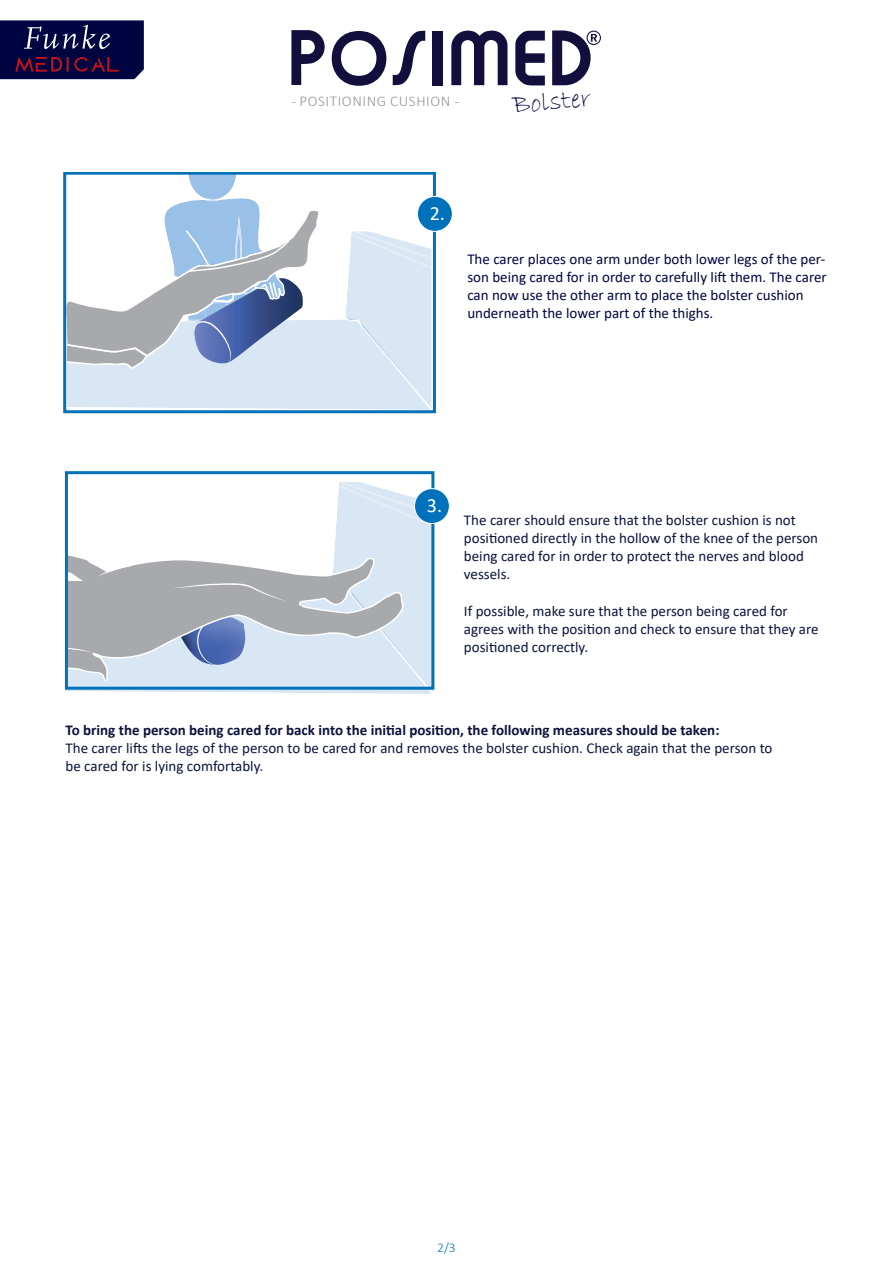
<style>
.page{position:relative;width:893px;height:1263px;background:#fff}
.page>*{position:absolute;margin:0;border:0;box-sizing:border-box;transform-origin:0 0}
.t1{font:27px "Bradley Hand ITC";color:#000541}
.t2{font:20.1px "Calibri";color:#fff}
.t3{font:15px/18px "Calibri";color:#0b133c}
.t4{font:15px/18px "Calibri";color:#000541}
.t5{font:700 15px "Calibri";color:#0b133c}
.t6{font:300 15px "Calibri";letter-spacing:.04em;color:#939598}
.t7{font:300 13.5px "Calibri";color:#0072bc}
</style>
<div class="page">
<svg style="left:0;top:20px;width:144px;height:59px;background:#181349"></svg>
<svg style="left:64px;top:173px;width:372px;height:240px"></svg>
<svg style="left:140px;top:682px;width:190px;height:11px"></svg>
<svg style="left:330px;top:480px;width:105px;height:214px;background:#dce9f5"></svg>
<svg style="left:140px;top:539px;width:263px;height:142px;fill:#d9e7f5"></svg>
<svg style="left:153px;top:573px;width:150px;height:93px;background:#a9b1c1"></svg>
<svg style="left:64px;top:471px;width:76px;height:221px"></svg>
<div style="left:417px;top:196px;width:35px;height:35px;background:#0072bc;border-radius:50%"></div>
<div style="left:417px;top:196px;width:36px;height:36px;border:1px solid #fff;border-radius:50%"></div>
<div style="left:65px;top:471px;width:369px;height:219px;border:3px solid #0072bc"></div>
<div style="left:414px;top:489px;width:35px;height:34px;background:#0072bc;border-radius:50%"></div>
<div style="left:414px;top:488px;width:36px;height:36px;border:1px solid #fff;border-radius:50%"></div>
<svg style="left:291px;top:30px;width:34px;height:55px"></svg>
<svg style="left:332px;top:31px;width:54px;height:55px"></svg>
<svg style="left:393px;top:31px;width:32px;height:54px"></svg>
<div style="left:432px;top:31px;width:10px;height:55px;background:#120f3d"></div>
<svg style="left:451px;top:31px;width:56px;height:54px"></svg>
<svg style="left:515px;top:31px;width:30px;height:54px"></svg>
<svg style="left:552px;top:31px;width:49px;height:54px"></svg>
<p class="t6" style="left:291px;top:91px;width:169px">- POSITIONING CUSHION -</p>
<h1 class="t1" style="left:511px;top:88px;width:80px;rotate:-6deg">Bolster</h1>
<h2 class="t2" style="left:430px;top:199px;width:17px">2.</h2>
<p class="t4" style="left:467px;top:249px;width:361px">The carer places one arm under both lower legs of the per&shy;son being cared for in order to carefully lift them. The carer can now use the other arm to place the bolster cushion underneath the lower part of the thighs.</p>
<h2 class="t2" style="left:427px;top:491px;width:17px">3.</h2>
<p class="t3" style="left:464px;top:511px;width:356px">The carer should ensure that the bolster cushion is not positioned directly in the hollow of the knee of the person being cared for in order to protect the nerves and blood vessels.</p>
<p class="t3" style="left:464px;top:601px;width:356px">If possible, make sure that the person being cared for agrees with the position and check to ensure that they are positioned correctly.</p>
<p class="t5" style="left:66px;top:720px;width:655px">To bring the person being cared for back into the initial position, the following measures should be taken:</p>
<p class="t3" style="left:66px;top:739px;width:708px">The carer lifts the legs of the person to be cared for and removes the bolster cushion. Check again that the person to be cared for is lying comfortably.</p>
<p class="t7" style="left:437px;top:1239px;width:20px">2/3</p>
</div>
